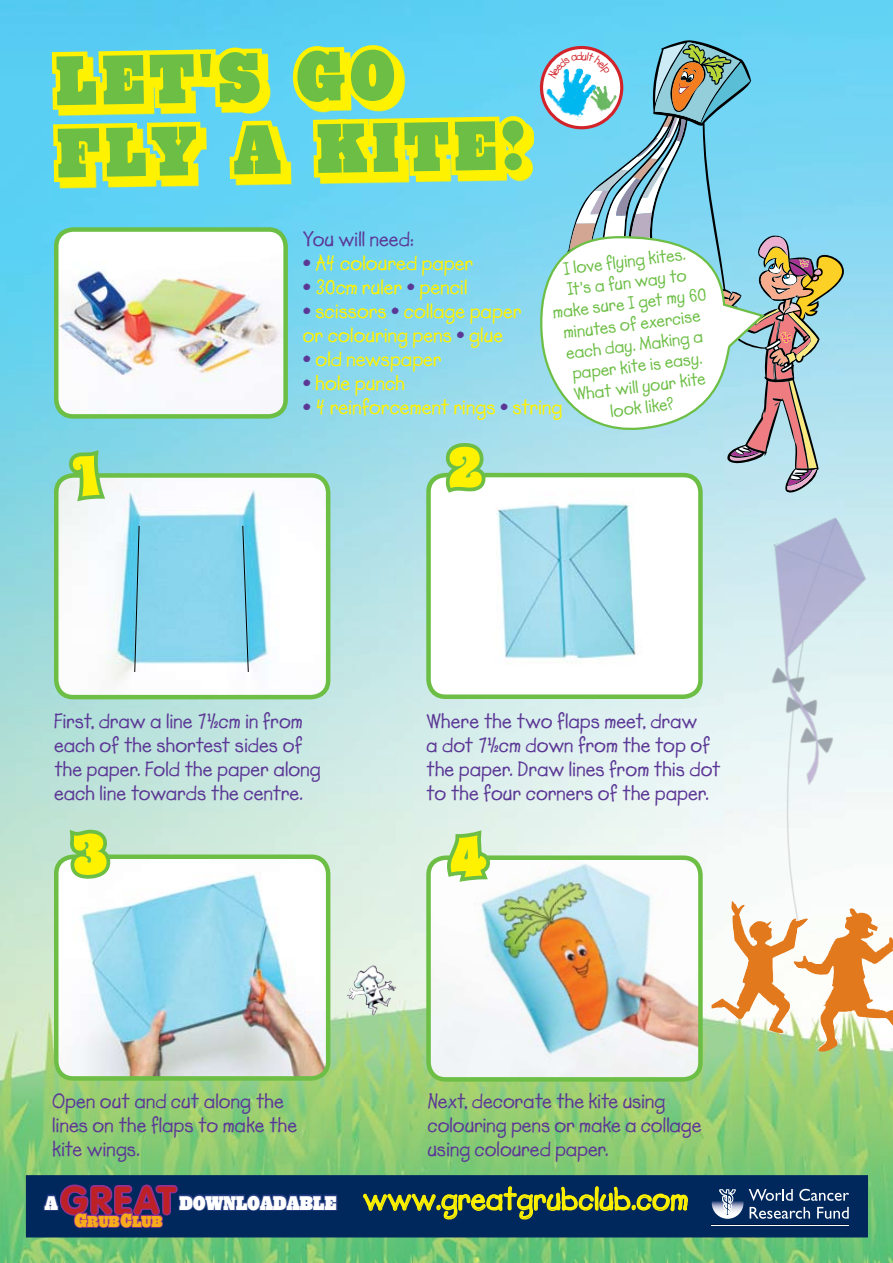
<style>
.page{position:relative;width:893px;height:1263px;background:#fff}
.page>*{position:absolute;margin:0;border:0;box-sizing:border-box;transform-origin:0 0}
.t1{font:semi-condensed 62.55px/72.3px "PL Behemoth";color:#6cbe45}
.t2{font:700 38.25px "VAG Rounded Std";letter-spacing:.065em;color:#bd2025}
.t3{font:31.95px "Lemonade ICG Bold";color:#fff200}
.t4{font:21px/24px "Lemonade ICG Bold";color:#5c3896}
.t5{font:21px/24px "Lemonade ICG Bold";color:#fff200}
.t6{font:18px/21px "Lemonade ICG Bold";color:#6cbe45;text-align:center}
.t7{font:semi-condensed 17.7px "PL Behemoth";color:#fff}
.t8{font:semi-condensed 14.25px "PL Behemoth";letter-spacing:-.02em;color:#f7ac1a}
.s1{color:#5c3896}
.s2{font-size:16.95px}
.s3{font-family:"PL Behemoth";font-stretch:semi-condensed;font-size:17.7px;color:#fff}
</style>
<div class="page">
<img style="left:0;top:0;width:893px;height:1263px">
<div style="left:779px;top:451px;width:114px;height:54px;background:#c0e6ef"></div>
<svg style="left:141px;top:187px;width:62px;height:934px"></svg>
<svg style="left:288px;top:0;width:66px;height:1112px"></svg>
<svg style="left:348px;top:41px;width:47px;height:69px"></svg>
<svg style="left:47px;top:0;width:243px;height:187px"></svg>
<svg style="left:308px;top:114px;width:56px;height:1061px"></svg>
<svg style="left:364px;top:114px;width:31px;height:711px"></svg>
<svg style="left:395px;top:0;width:62px;height:825px"></svg>
<img style="left:56px;top:229px;width:230px;height:187px">
<div style="left:54px;top:227px;width:234px;height:192px;border:4px solid #6cbe45;border-radius:17px"></div>
<img style="left:429px;top:475px;width:269px;height:222px">
<div style="left:426px;top:473px;width:277px;height:226px;border:4px solid #6cbe45;border-radius:17px"></div>
<img style="left:56px;top:857px;width:272px;height:221px">
<div style="left:54px;top:854px;width:276px;height:227px;border:4px solid #6cbe45;border-radius:17px"></div>
<img style="left:56px;top:475px;width:272px;height:222px">
<div style="left:54px;top:473px;width:276px;height:226px;border:4px solid #6cbe45;border-radius:17px"></div>
<svg style="left:541px;top:48px;width:81px;height:80px"></svg>
<svg style="left:533px;top:235px;width:15px;height:199px"></svg>
<img style="left:558px;top:505px;width:335px;height:456px">
<img style="left:712px;top:909px;width:46px;height:110px">
<svg style="left:134px;top:525px;width:6px;height:147px"></svg>
<svg style="left:242px;top:525px;width:7px;height:147px"></svg>
<div style="left:26px;top:1175px;width:842px;height:62px;background:#00285d;border:2px solid #00285d"></div>
<svg style="left:42px;top:1177px;width:297px;height:51px"></svg>
<svg style="left:749px;top:1189px;width:44px;height:12px"></svg>
<svg style="left:799px;top:1189px;width:50px;height:12px"></svg>
<svg style="left:750px;top:1207px;width:60px;height:12px"></svg>
<svg style="left:817px;top:1207px;width:32px;height:12px"></svg>
<hr style="left:711px;top:1225px;width:138px;height:1px;background:#fff">
<svg style="left:712px;top:1187px;width:31px;height:32px"></svg>
<svg style="left:719px;top:1189px;width:17px;height:27px"></svg>
<svg style="left:441px;top:28px;width:92px;height:470px"></svg>
<svg style="left:53px;top:576px;width:61px;height:457px"></svg>
<svg style="left:66px;top:444px;width:45px;height:62px"></svg>
<svg style="left:548px;top:42px;width:296px;height:449px"></svg>
<img style="left:348px;top:825px;width:341px;height:434px">
<h1 class="t1" style="left:55px;top:45px;width:470px;rotate:-1deg">LET'S GO<br>fl y a kite !</h1>
<p class="t4" style="left:303px;top:227px;width:112px">You will need:</p>
<p class="t5" style="left:303px;top:251px;width:172px"><span class="s1">•</span> A4 coloured paper</p>
<p class="t5" style="left:303px;top:275px;width:166px"><span class="s1">•</span> 30cm ruler <span class="s1">•</span> pencil</p>
<p class="t5" style="left:303px;top:299px;width:220px"><span class="s1">•</span> scissors <span class="s1">•</span> collage paper or colouring pens <span class="s1">•</span> glue</p>
<p class="t5" style="left:303px;top:347px;width:140px"><span class="s1">•</span> old newspaper</p>
<p class="t5" style="left:303px;top:371px;width:104px"><span class="s1">•</span> hole punch</p>
<p class="t5" style="left:303px;top:395px;width:261px"><span class="s1">•</span> 4 reinforcement rings <span class="s1">•</span> string</p>
<p class="t6" style="left:547px;top:261px;width:156px;rotate:-7deg">I love flying kites.<br>It's a fun way to make sure I get my 60 minutes of exercise each day. Making a paper kite is easy.<br>What will your kite look like?</p>
<p class="t4" style="left:54px;top:709px;width:268px">First, draw a line 7½cm in from each of the shortest sides of the paper. Fold the paper along each line towards the centre.</p>
<p class="t4" style="left:426px;top:709px;width:296px">Where the two flaps meet, draw<br>a dot 7½cm down from the top of the paper. Draw lines from this dot to the four corners of the paper.</p>
<p class="t4" style="left:52px;top:1090px;width:247px">Open out and cut along the lines on the flaps to make the kite wings.</p>
<p class="t4" style="left:427px;top:1089px;width:276px">Next, decorate the kite using colouring pens or make a collage using coloured paper.</p>
<h2 class="t2" style="left:61px;top:1178px;width:117px">GREAT</h2>
<p class="t8" style="left:74px;top:1212px;width:89px"><span class="s2">G</span>RUB<span class="s2">C</span>LUB</p>
<p class="t7" style="left:44px;top:1191px;width:15px">A</p>
<h3 class="t3" style="left:179px;top:1180px;width:510px"><span class="s3">DOWNLOADABLE</span> www.greatgrubclub.com</h3>
</div>
